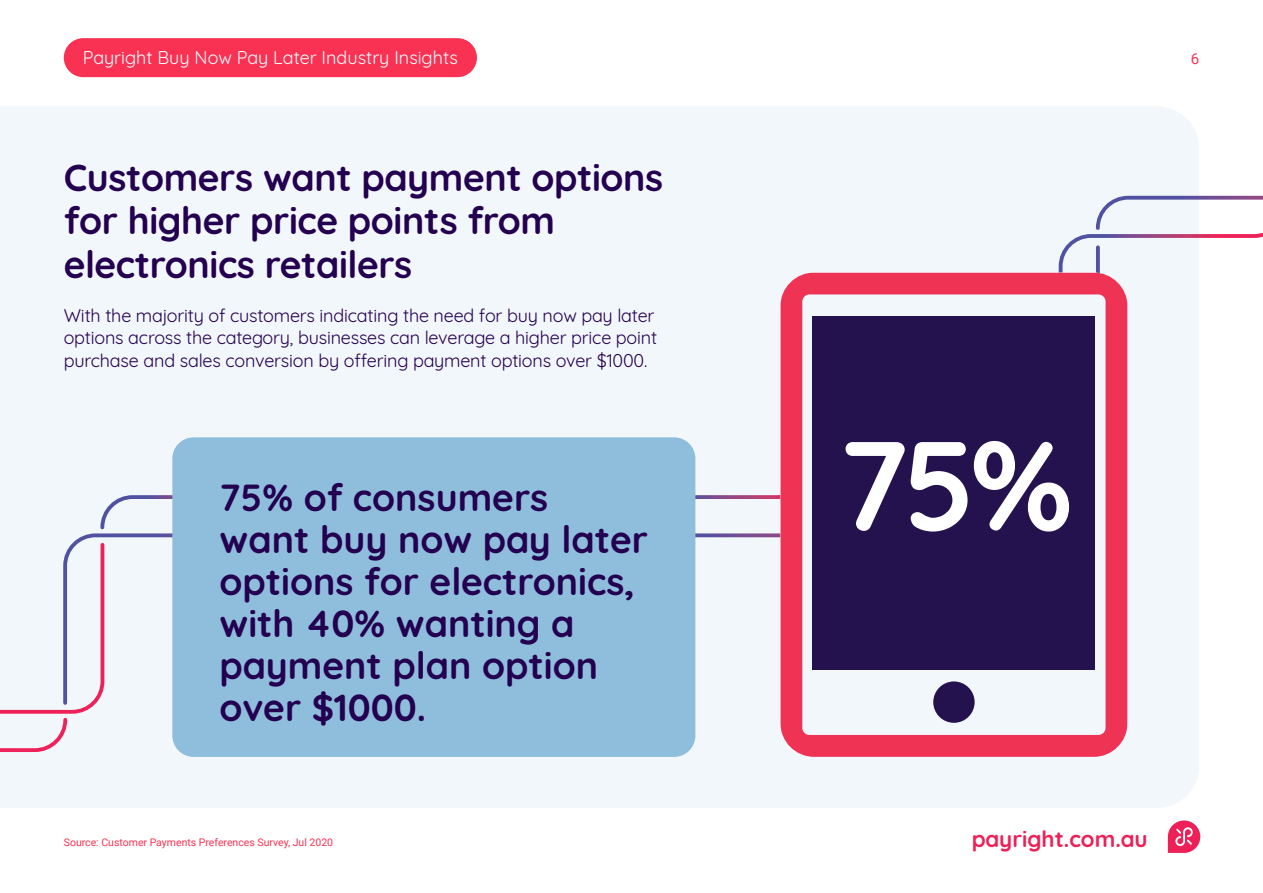
<style>
.page{position:relative;width:1263px;height:893px;background:#fff}
.page>*{position:absolute;margin:0;border:0;box-sizing:border-box;transform-origin:0 0}
.t1{font:700 126px "Quicksand";color:#fff}
.t2{font:700 37.5px/42px "Quicksand";letter-spacing:-.005em;color:#240050}
.t3{font:700 22.35px "Quicksand";color:#ed2057}
.t4{font:18px/22.5px "Quicksand";letter-spacing:-.01em;color:#240050}
.t5{font:18px "Quicksand";color:#fff}
.t6{font:15px "Roboto";color:#f93253}
.t7{font:10.5px "Roboto";color:#f93253}
</style>
<div class="page">
<svg style="left:1168px;top:820px;width:32px;height:33px"></svg>
<div style="left:0;top:107px;width:1199px;height:701px;background:#f2f7fb"></div>
<div style="left:64px;top:38px;width:413px;height:39px;background:#f93253;border-radius:20px"></div>
<div style="left:61px;top:501px;width:111px;height:206px;background:#f2f7fb"></div>
<svg style="left:98px;top:467px;width:74px;height:64px"></svg>
<svg style="left:0;top:541px;width:106px;height:261px"></svg>
<div style="left:776px;top:243px;width:281px;height:250px;background:#f2f7fb"></div>
<svg style="left:1057px;top:202px;width:206px;height:290px"></svg>
<svg style="left:1094px;top:116px;width:169px;height:116px"></svg>
<div style="left:695px;top:531px;width:85px;height:96px;background:#f2f7fb"></div>
<svg style="left:695px;top:493px;width:85px;height:38px"></svg>
<svg style="left:45px;top:541px;width:127px;height:86px"></svg>
<div style="left:172px;top:437px;width:523px;height:320px;background:#8fbedd;border-radius:21px"></div>
<svg style="left:780px;top:272px;width:347px;height:485px"></svg>
<div style="left:813px;top:316px;width:282px;height:353px;background:#24124f"></div>
<div style="left:933px;top:681px;width:42px;height:42px;background:#24124f;border-radius:50%"></div>
<p class="t5" style="left:83px;top:43px;width:377px">Payright Buy Now Pay Later Industry Insights</p>
<p class="t6" style="left:1191px;top:48px;width:10px">6</p>
<p class="t2" style="left:64px;top:153px;width:601px;line-height:43.5px">Customers want payment options for higher price points from electronics retailers</p>
<p class="t4" style="left:64px;top:302px;width:595px">With the majority of customers indicating the need for buy now pay later options across the category, businesses can leverage a higher price point purchase and sales conversion by offering payment options over $1000.</p>
<p class="t2" style="left:220px;top:473px;width:430px">75% of consumers<br>want buy now pay later options for electronics, with 40% wanting a payment plan option over $1000.</p>
<p class="t1" style="left:838px;top:381px;width:236px">75%</p>
<p class="t7" style="left:64px;top:835px;width:271px">Source: Customer Payments Preferences Survey, Jul 2020</p>
<p class="t3" style="left:972px;top:821px;width:178px">payright.com.au</p>
</div>
